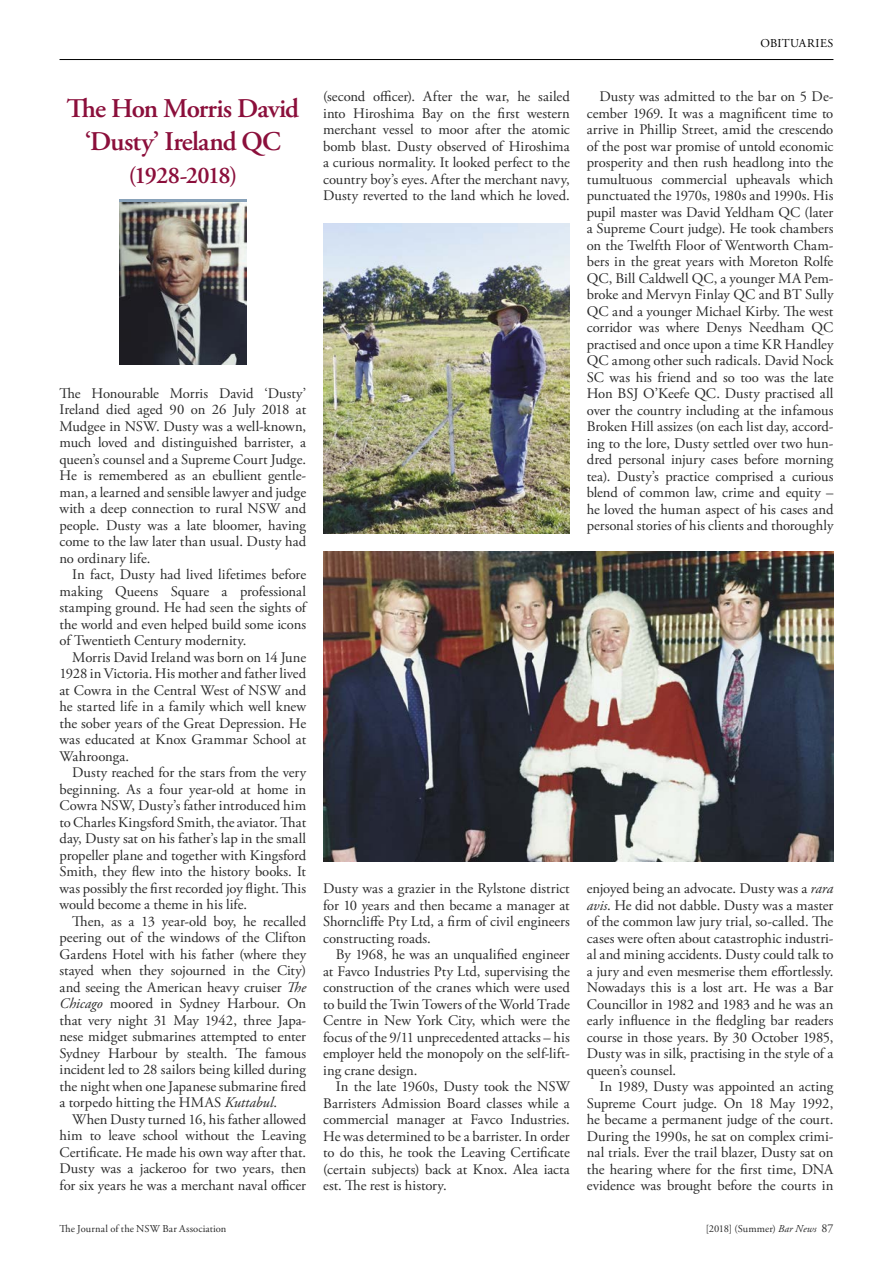
<style>
.page{position:relative;width:893px;height:1263px;background:#fff}
.page>*{position:absolute;margin:0;border:0;box-sizing:border-box;transform-origin:0 0}
.t1{font:600 27px/32.4px "Adobe Garamond Pro";letter-spacing:-.03em;color:#8b0f3b;text-align:center}
.t2{font:600 24px "Adobe Garamond Pro";letter-spacing:-.055em;color:#8b0f3b}
.t3{font:14.7px/16.5px "Adobe Garamond Pro";color:#292929;text-align:justify}
.t4{font:12px "Adobe Garamond Pro";letter-spacing:.03em;color:#000}
.t5{font:10.5px "Adobe Garamond Pro";letter-spacing:.01em;color:#292929}
.s1{font-style:italic}
.s2{font-size:12px}
</style>
<div class="page">
<hr style="left:60px;top:59px;width:773px;height:1px;background:#000">
<div style="left:119px;top:199px;width:128px;height:166px;background:linear-gradient(to right,#89a2b9,#89a2b9)"></div>
<img style="left:119px;top:203px;width:128px;height:162px">
<img style="left:323px;top:551px;width:510px;height:311px">
<img style="left:323px;top:223px;width:247px;height:311px">
<p class="t4" style="left:760px;top:36px;width:74px">OBITUARIES</p>
<h1 class="t1" style="left:67px;top:93px;width:234px">The Hon Morris David ‘Dusty’ Ireland QC</h1>
<h2 class="t2" style="left:129px;top:161px;width:110px">(1928-2018)</h2>
<p class="t3" style="left:323px;top:89px;width:248px">(second officer). After the war, he sailed into Hiroshima Bay on the first western merchant vessel to moor after the atomic bomb blast. Dusty observed of Hiroshima a curious normality. It looked perfect to the country boy’s eyes. After the merchant navy, Dusty reverted to the land which he loved.</p>
<p class="t3" style="left:60px;top:386px;width:248px">The Honourable Morris David ‘Dusty’ Ireland died aged 90 on 26 July 2018 at Mudgee in NSW. Dusty was a well-known, much loved and distinguished barrister, a queen’s counsel and a Supreme Court Judge.<br>He is remembered as an ebullient gentle&shy;man, a learned and sensible lawyer and judge with a deep connection to rural NSW and people. Dusty was a late bloomer, having come to the law later than usual. Dusty had no ordinary life.</p>
<p class="t3" style="left:60px;top:567px;width:248px;text-indent:13px">In fact, Dusty had lived lifetimes before making Queens Square a professional stamping ground. He had seen the sights of the world and even helped build some icons of Twentieth Century modernity.</p>
<p class="t3" style="left:60px;top:649px;width:248px;text-indent:13px">Morris David Ireland was born on 14 June 1928 in Victoria. His mother and father lived at Cowra in the Central West of NSW and he started life in a family which well knew the sober years of the Great Depression. He was educated at Knox Grammar School at Wahroonga.</p>
<p class="t3" style="left:60px;top:765px;width:248px;text-indent:13px">Dusty reached for the stars from the very beginning. As a four year-old at home in Cowra NSW, Dusty’s father introduced him to Charles Kingsford Smith, the aviator. That day, Dusty sat on his father’s lap in the small propeller plane and together with Kingsford Smith, they flew into the history books. It was possibly the first recorded joy flight. This would become a theme in his life.</p>
<p class="t3" style="left:60px;top:913px;width:248px;text-indent:13px">Then, as a 13 year-old boy, he recalled peering out of the windows of the Clifton Gardens Hotel with his father (where they stayed when they sojourned in the City) and seeing the American heavy cruiser <span class="s1">The Chicago</span> moored in Sydney Harbour. On that very night 31 May 1942, three Japa&shy;nese midget submarines attempted to enter Sydney Harbour by stealth. The famous incident led to 28 sailors being killed during the night when one Japanese submarine fired a torpedo hitting the HMAS <span class="s1">Kuttabul</span>.</p>
<p class="t3" style="left:60px;top:1111px;width:248px;text-indent:13px">When Dusty turned 16, his father allowed him to leave school without the Leaving Certificate. He made his own way after that.<br>Dusty was a jackeroo for two years, then for six years he was a merchant naval officer</p>
<p class="t3" style="left:323px;top:881px;width:248px">Dusty was a grazier in the Rylstone district for 10 years and then became a manager at Shorncliffe Pty Ltd, a firm of civil engineers constructing roads.</p>
<p class="t3" style="left:323px;top:947px;width:248px;text-indent:13px">By 1968, he was an unqualified engineer at Favco Industries Pty Ltd, supervising the construction of the cranes which were used to build the Twin Towers of the World Trade Centre in New York City, which were the focus of the 9/11 unprecedented attacks – his employer held the monopoly on the self-lift&shy;ing crane design.</p>
<p class="t3" style="left:323px;top:1079px;width:248px;text-indent:13px">In the late 1960s, Dusty took the NSW Barristers Admission Board classes while a commercial manager at Favco Industries.<br>He was determined to be a barrister. In order to do this, he took the Leaving Certificate (certain subjects) back at Knox. Alea iacta est. The rest is history.</p>
<p class="t3" style="left:587px;top:89px;width:248px;text-indent:13px">Dusty was admitted to the bar on 5 De&shy;cember 1969. It was a magnificent time to arrive in Phillip Street, amid the crescendo of the post war promise of untold economic prosperity and then rush headlong into the tumultuous commercial upheavals which punctuated the 1970s, 1980s and 1990s. His pupil master was David Yeldham QC (later a Supreme Court judge). He took chambers on the Twelfth Floor of Wentworth Cham&shy;bers in the great years with Moreton Rolfe QC, Bill Caldwell QC, a younger MA Pem&shy;broke and Mervyn Finlay QC and BT Sully QC and a younger Michael Kirby. The west corridor was where Denys Needham QC practised and once upon a time KR Handley QC among other such radicals. David Nock SC was his friend and so too was the late Hon BSJ O’Keefe QC. Dusty practised all over the country including at the infamous Broken Hill assizes (on each list day, accord&shy;ing to the lore, Dusty settled over two hun&shy;dred personal injury cases before morning tea). Dusty’s practice comprised a curious blend of common law, crime and equity – he loved the human aspect of his cases and personal stories of his clients and thoroughly</p>
<p class="t3" style="left:587px;top:881px;width:248px">enjoyed being an advocate. Dusty was a <span class="s1">rara avis</span>. He did not dabble. Dusty was a master of the common law jury trial, so-called. The cases were often about catastrophic industri&shy;al and mining accidents. Dusty could talk to a jury and even mesmerise them effortlessly.<br>Nowadays this is a lost art. He was a Bar Councillor in 1982 and 1983 and he was an early influence in the fledgling bar readers course in those years. By 30 October 1985, Dusty was in silk, practising in the style of a queen’s counsel.</p>
<p class="t3" style="left:587px;top:1079px;width:248px;text-indent:13px">In 1989, Dusty was appointed an acting Supreme Court judge. On 18 May 1992, he became a permanent judge of the court.<br>During the 1990s, he sat on complex crimi&shy;nal trials. Ever the trail blazer, Dusty sat on the hearing where for the first time, DNA evidence was brought before the courts in</p>
<p class="t5" style="left:60px;top:1223px;width:168px">The Journal of the NSW Bar Association</p>
<p class="t5" style="left:706px;top:1223px;width:129px">[2018] (Summer) <span class="s1">Bar News</span> <span class="s2">87</span></p>
</div>
